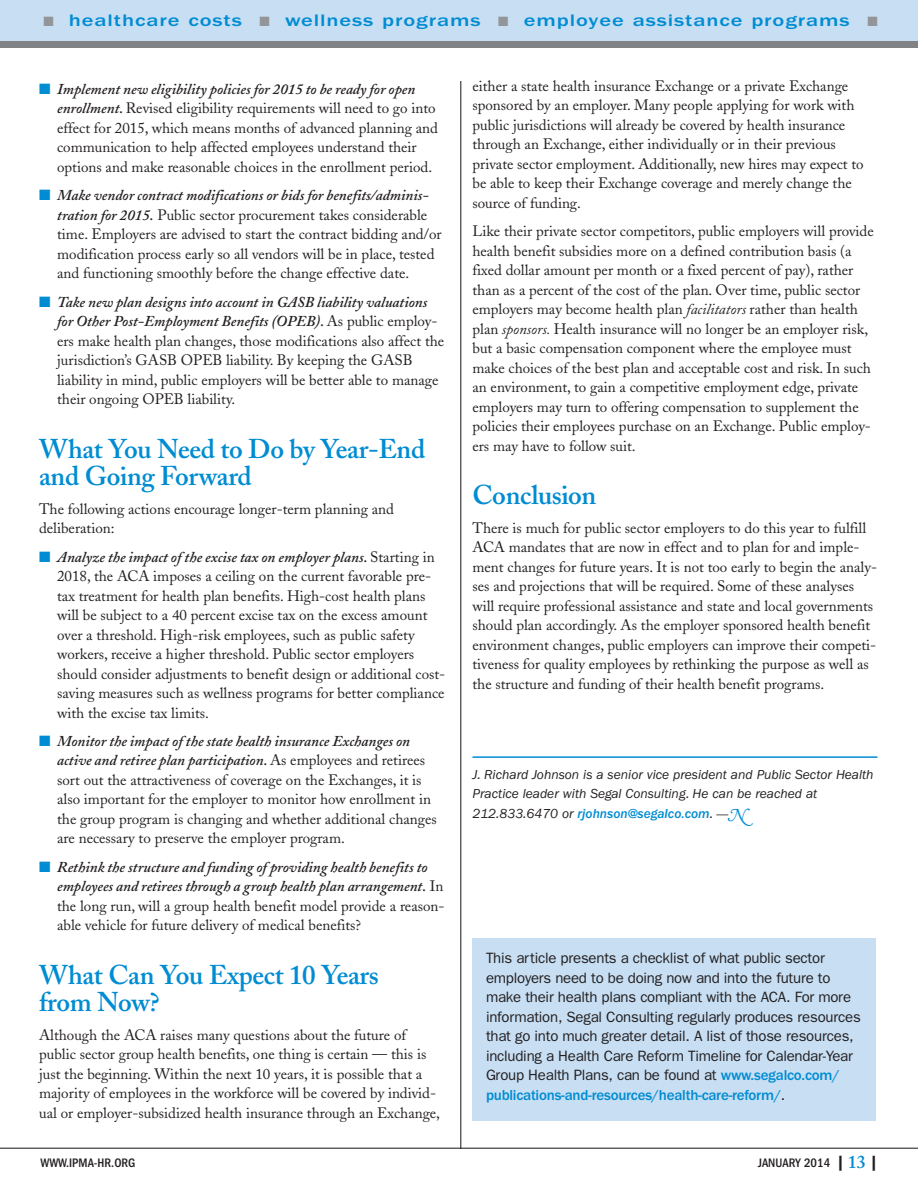
<style>
.page{position:relative;width:918px;height:1188px;background:#fff}
.page>*{position:absolute;margin:0;border:0;box-sizing:border-box;transform-origin:0 0}
.t1{font:600 27px/27px "Adobe Caslon";letter-spacing:-.015em;color:#008cd2}
.t2{font:500 17.25px "Franklin Gothic";letter-spacing:.04em;color:#008cd2;scale:1.3 1}
.t3{font:15px/19.5px "Adobe Caslon";color:#231f20}
.t4{font:15px/19.5px "Franklin Gothic";letter-spacing:-.015em;color:#231f20}
.t5{font:italic 600 15px/19.5px "Adobe Caslon";color:#231f20}
.t6{font:italic 13.5px/19.5px "Franklin Gothic";color:#231f20}
.t7{font:500 condensed 12.75px "Franklin Gothic";color:#231f20}
.s1{font-weight:600;font-style:italic}
.s2{font-weight:400;font-style:normal}
.s3{font-style:italic}
.s4{font-weight:500;color:#008cd2}
.s5{font-style:normal;font-size:12px}
.s6{font-family:"Adobe Caslon Swash";font-size:18px;color:#008cd2}
.s7{font-weight:600;font-size:15px}
.s8{font-family:"Adobe Caslon";font-weight:600;font-stretch:normal;font-size:18px;color:#008cd2}
</style>
<div class="page">
<hr style="left:460px;top:81px;width:1px;height:1068px;background:#231f20">
<div style="left:0;top:0;width:918px;height:43px;background:#c7def3"></div>
<div style="left:0;top:41px;width:918px;height:6px;background:#808285"></div>
<hr style="left:0;top:1148px;width:918px;height:1px;background:#231f20">
<hr style="left:473px;top:756px;width:405px;height:2px;background:#008cd2">
<div style="left:473px;top:938px;width:403px;height:183px;background:#c7def3"></div>
<p class="t2" style="left:69px;top:15px;width:135px">healthcare costs</p>
<p class="t2" style="left:285px;top:15px;width:152px">wellness programs</p>
<p class="t2" style="left:524px;top:15px;width:252px">employee assistance programs</p>
<p class="t3" style="left:57px;top:81px;width:382px"><span class="s1">Implement new eligibility policies for 2015 to be ready for open enrollment.</span> Revised eligibility requirements will need to go into effect for 2015, which means months of advanced planning and communication to help affected employees understand their options and make reasonable choices in the enrollment period.</p>
<p class="t3" style="left:57px;top:187px;width:386px"><span class="s1">Make vendor contract modifications or bids for benefits/adminis&shy;tration for 2015.</span> Public sector procurement takes considerable time. Employers are advised to start the contract bidding and/or modification process early so all vendors will be in place, tested and functioning smoothly before the change effective date.</p>
<p class="t3" style="left:57px;top:294px;width:389px"><span class="s1">Take new plan designs into account in GASB liability valuations for Other Post-Employment Benefits (OPEB).</span> As public employ&shy;ers make health plan changes, those modifications also affect the jurisdiction’s GASB OPEB liability. By keeping the GASB liability in mind, public employers will be better able to manage their ongoing OPEB liability.</p>
<h1 class="t1" style="left:39px;top:439px;width:388px">What You Need to Do by Year-End and Going Forward</h1>
<p class="t3" style="left:39px;top:501px;width:356px">The following actions encourage longer-term planning and deliberation:</p>
<p class="t3" style="left:57px;top:548px;width:390px"><span class="s1">Analyze the impact of the excise tax on employer plans.</span> Starting in 2018, the ACA imposes a ceiling on the current favorable pre&shy;tax treatment for health plan benefits. High-cost health plans will be subject to a 40 percent excise tax on the excess amount over a threshold. High-risk employees, such as public safety workers, receive a higher threshold. Public sector employers should consider adjustments to benefit design or additional cost&shy;saving measures such as wellness programs for better compliance with the excise tax limits.</p>
<p class="t3" style="left:57px;top:733px;width:381px"><span class="s1">Monitor the impact of the state health insurance Exchanges on active and retiree plan participation.</span> As employees and retirees sort out the attractiveness of coverage on the Exchanges, it is also important for the employer to monitor how enrollment in the group program is changing and whether additional changes are necessary to preserve the employer program.</p>
<p class="t5" style="left:57px;top:859px;width:389px">Rethink the structure and funding of providing health benefits to employees and retirees through a group health plan arrangement. <span class="s2">In the long run, will a group health benefit model provide a reason&shy;able vehicle for future delivery of medical benefits?</span></p>
<h1 class="t1" style="left:39px;top:965px;width:341px">What Can You Expect 10 Years from Now?</h1>
<p class="t3" style="left:39px;top:1027px;width:402px">Although the ACA raises many questions about the future of public sector group health benefits, one thing is certain — this is just the beginning. Within the next 10 years, it is possible that a majority of employees in the workforce will be covered by individ&shy;ual or employer-subsidized health insurance through an Exchange,</p>
<p class="t3" style="left:472px;top:78px;width:393px">either a state health insurance Exchange or a private Exchange sponsored by an employer. Many people applying for work with public jurisdictions will already be covered by health insurance through an Exchange, either individually or in their previous private sector employment. Additionally, new hires may expect to be able to keep their Exchange coverage and merely change the source of funding.</p>
<p class="t3" style="left:472px;top:223px;width:403px">Like their private sector competitors, public employers will provide health benefit subsidies more on a defined contribution basis (a fixed dollar amount per month or a fixed percent of pay), rather than as a percent of the cost of the plan. Over time, public sector employers may become health plan <span class="s3">facilitators</span> rather than health plan <span class="s3">sponsors.</span> Health insurance will no longer be an employer risk, but a basic compensation component where the employee must make choices of the best plan and acceptable cost and risk. In such an environment, to gain a competitive employment edge, private employers may turn to offering compensation to supplement the policies their employees purchase on an Exchange. Public employ&shy;ers may have to follow suit.</p>
<h1 class="t1" style="left:473px;top:485px;width:125px">Conclusion</h1>
<p class="t3" style="left:473px;top:520px;width:406px">There is much for public sector employers to do this year to fulfill ACA mandates that are now in effect and to plan for and imple&shy;ment changes for future years. It is not too early to begin the analy&shy;ses and projections that will be required. Some of these analyses will require professional assistance and state and local governments should plan accordingly. As the employer sponsored health benefit environment changes, public employers can improve their competi&shy;tiveness for quality employees by rethinking the purpose as well as the structure and funding of their health benefit programs.</p>
<p class="t6" style="left:473px;top:766px;width:403px">J. Richard Johnson is a senior vice president and Public Sector Health<br>Practice leader with Segal Consulting. He can be reached at<br>212.833.6470 or <span class="s4">rjohnson@segalco.com</span>. <span class="s5">—</span><span class="s6">N</span></p>
<p class="t4" style="left:486px;top:950px;width:376px">This article presents a checklist of what public sector employers need to be doing now and into the future to make their health plans compliant with the ACA. For more information, Segal Consulting regularly produces resources that go into much greater detail. A list of those resources, including a Health Care Reform Timeline for Calendar-Year Group Health Plans, can be found at <span class="s4">www.segalco.com/ publications-and-resources/health-care-reform/</span>.</p>
<p class="t7" style="left:41px;top:1158px;width:96px">WWW.IPMA-HR.ORG</p>
<p class="t7" style="left:758px;top:1158px;width:121px">JANUARY 2014 <span class="s7">|</span> <span class="s8">13</span> <span class="s7">|</span></p>
</div>
